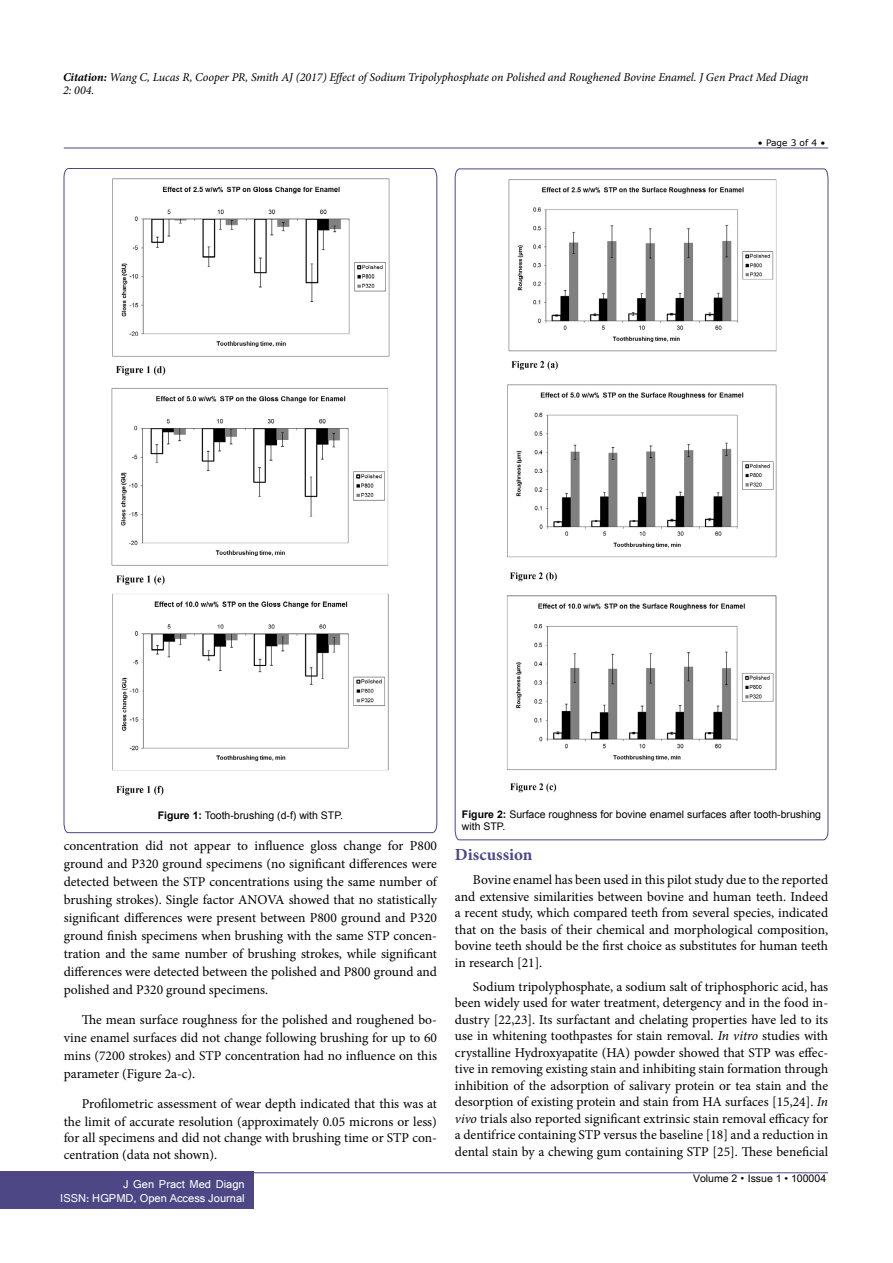
<style>
.page{position:relative;width:893px;height:1263px;background:#fff}
.page>*{position:absolute;margin:0;border:0;box-sizing:border-box;transform-origin:0 0}
.t1{font:700 16.95px "Minion Pro";color:#4d4785}
.t2{font:13.5px/16.5px "Minion Pro";color:#000;text-align:justify}
.t3{font:italic 12px/13.5px "Minion Pro";letter-spacing:-.005em;color:#000}
.t4{font:12px/14.2px "Shruti";color:#fff;text-align:right}
.t5{font:10.5px/12px "Arial";color:#000}
.t6{font:10.5px "Arial Unicode MS";color:#000}
.t7{font:9px "MS Reference Sans Serif";color:#000}
.s1{font-weight:700}
.s2{font-style:italic}
.s3{font-family:"Batang"}
</style>
<div class="page">
<hr style="left:64px;top:148px;width:764px;height:1px;background:#4d4785">
<hr style="left:64px;top:1172px;width:764px;height:1px;background:#4d4785">
<div style="left:0;top:1171px;width:254px;height:38px;background:#4d4785"></div>
<svg style="left:64px;top:168px;width:373px;height:665px"></svg>
<img style="left:110px;top:174px;width:281px;height:628px">
<svg style="left:455px;top:168px;width:373px;height:672px"></svg>
<img style="left:489px;top:174px;width:305px;height:628px">
<p class="t3" style="left:63px;top:70px;width:747px"><span class="s1">Citation:</span> Wang C, Lucas R, Cooper PR, Smith AJ (2017) Effect of Sodium Tripolyphosphate on Polished and Roughened Bovine Enamel. J Gen Pract Med Diagn<br>2: 004.</p>
<p class="t7" style="left:758px;top:137px;width:69px">• Page 3 of 4 •</p>
<p class="t5" style="left:158px;top:810px;width:187px"><span class="s1">Figure 1:</span> Tooth-brushing (d-f) with STP.</p>
<p class="t5" style="left:462px;top:808px;width:361px"><span class="s1">Figure 2:</span> Surface roughness for bovine enamel surfaces after tooth-brushing with STP.</p>
<p class="t2" style="left:64px;top:837px;width:375px;line-height:18px">concentration did not appear to influence gloss change for P800 ground and P320 ground specimens (no significant differences were detected between the STP concentrations using the same number of brushing strokes). Single factor ANOVA showed that no statistically significant differences were present between P800 ground and P320 ground finish specimens when brushing with the same STP concen&shy;tration and the same number of brushing strokes, while significant differences were detected between the polished and P800 ground and polished and P320 ground specimens.</p>
<p class="t2" style="left:64px;top:1011px;width:375px;line-height:18px;text-indent:18px">The mean surface roughness for the polished and roughened bo&shy;vine enamel surfaces did not change following brushing for up to 60 mins (7200 strokes) and STP concentration had no influence on this parameter (Figure 2a-c).</p>
<p class="t2" style="left:64px;top:1095px;width:375px;line-height:18px;text-align:right">Profilometric assessment of wear depth indicated that this was at the limit of accurate resolution (approximately 0.05 microns or less)</p>
<p class="t2" style="left:64px;top:1130px;width:375px">for all specimens and did not change with brushing time or STP con&shy;centration (data not shown).</p>
<p class="t4" style="left:60px;top:1176px;width:186px">J Gen Pract Med Diagn<br>ISSN: HGPMD, Open Access Journal</p>
<p class="t1" style="left:455px;top:843px;width:79px">Discussion</p>
<p class="t2" style="left:455px;top:872px;width:375px;text-indent:18px">Bovine enamel has been used in this pilot study due to the reported and extensive similarities between bovine and human teeth. Indeed a recent study, which compared teeth from several species, indicated that on the basis of their chemical and morphological composition, bovine teeth should be the first choice as substitutes for human teeth in research [21].</p>
<p class="t2" style="left:455px;top:978px;width:375px;text-indent:18px">Sodium tripolyphosphate, a sodium salt of triphosphoric acid, has been widely used for water treatment, detergency and in the food in&shy;dustry [22,23]. Its surfactant and chelating properties have led to its use in whitening toothpastes for stain removal. <span class="s2">In vitro</span> studies with crystalline Hydroxyapatite (HA) powder showed that STP was effec&shy;tive in removing existing stain and inhibiting stain formation through inhibition of the adsorption of salivary protein or tea stain and the desorption of existing protein and stain from HA surfaces [15,24]. <span class="s2">In vivo</span> trials also reported significant extrinsic stain removal efficacy for a dentifrice containing STP versus the baseline [18] and a reduction in dental stain by a chewing gum containing STP [25]. These beneficial</p>
<p class="t6" style="left:693px;top:1170px;width:135px">Volume 2 <span class="s3">•</span> Issue 1 • 100004</p>
</div>
